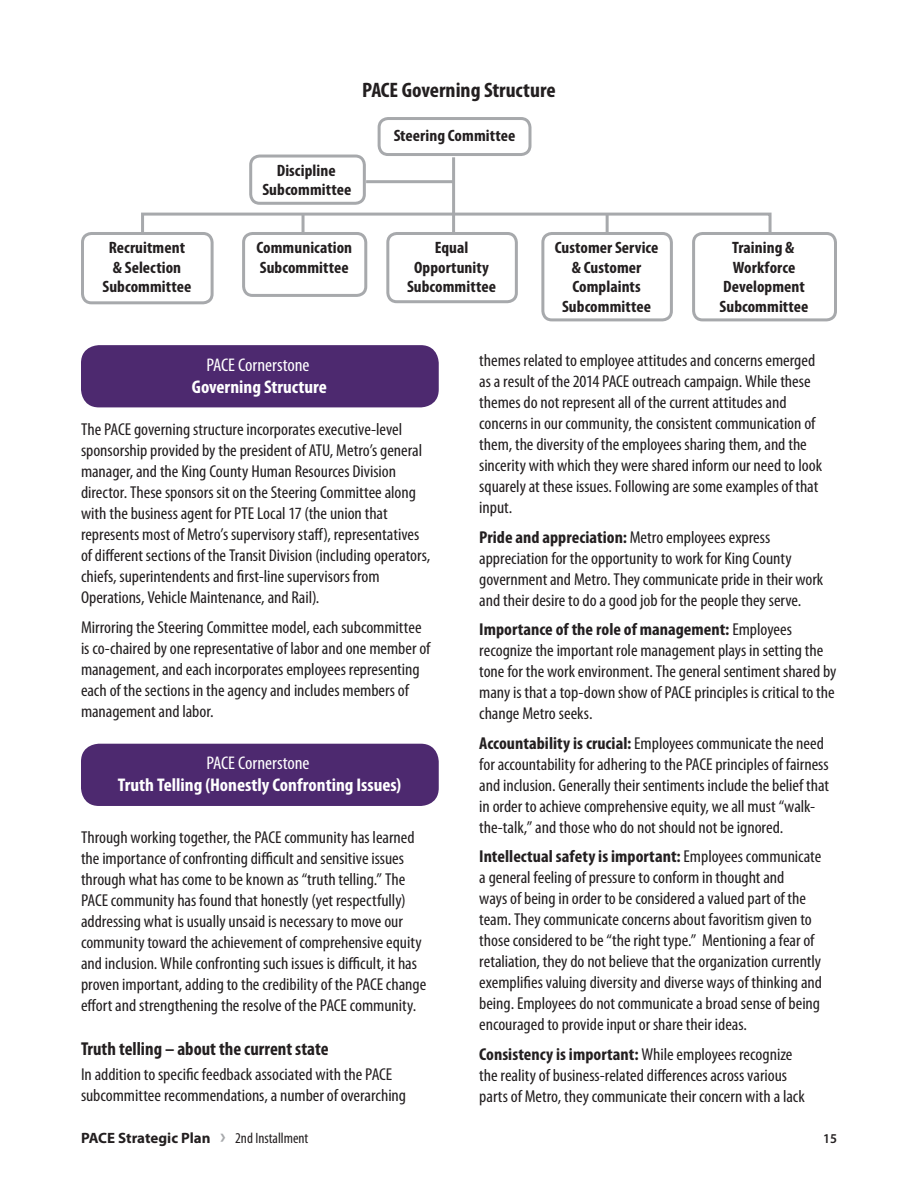
<style>
.page{position:relative;width:918px;height:1188px;background:#fff}
.page>*{position:absolute;margin:0;border:0;box-sizing:border-box;transform-origin:0 0}
.Call_outs_center__NS{font:700 condensed 21px "Myriad Pro";color:#231f20;scale:1.05 1}
.Subhead_level_2{font:700 condensed 18.75px "Myriad Pro";color:#231f20}
.Cornerstone_content{font:700 condensed 18.45px "Myriad Pro";color:#fff;scale:1.05 1}
.Cornerstone_title{font:condensed 18.45px "Myriad Pro";letter-spacing:-.005em;color:#fff;scale:1.05 1}
.Body_10_5_13__PACE{font:condensed 17.25px/21px "Myriad Pro";color:#231f20;scale:1.05 1}
.Call_outs_center__NS-2{font:700 condensed 16.5px/19.5px "Myriad Pro";letter-spacing:.005em;color:#231f20;text-align:center;scale:1.05 1}
.t1{font:700 15px "Myriad Pro";color:#231f20}
.t2{font:600 13.5px "Myriad Pro";color:#231f20;scale:.96 1}
.s1{font-weight:700}
.s2{font-size:21px;color:#a7a9ac}
.s3{font-weight:400;font-stretch:condensed}
</style>
<div class="page">
<div style="left:81px;top:345px;width:358px;height:62px;background:#4d296f;border-radius:18px"></div>
<div style="left:81px;top:744px;width:358px;height:62px;background:#4d296f;border-radius:18px"></div>
<div style="left:378px;top:117px;width:153px;height:39px;border:3px solid #a7a9ac;border-radius:9px"></div>
<div style="left:249px;top:155px;width:117px;height:50px;border:3px solid #a7a9ac;border-radius:9px"></div>
<div style="left:81px;top:232px;width:133px;height:72px;border:3px solid #a7a9ac;border-radius:9px"></div>
<div style="left:242px;top:232px;width:125px;height:65px;border:3px solid #a7a9ac;border-radius:9px"></div>
<div style="left:386px;top:232px;width:132px;height:71px;border:3px solid #a7a9ac;border-radius:9px"></div>
<div style="left:541px;top:232px;width:132px;height:89px;border:3px solid #a7a9ac;border-radius:9px"></div>
<hr style="left:452px;top:157px;width:3px;height:77px;background:#a7a9ac">
<svg style="left:140px;top:212px;width:632px;height:26px"></svg>
<hr style="left:366px;top:180px;width:88px;height:3px;background:#a7a9ac">
<hr style="left:302px;top:214px;width:3px;height:20px;background:#a7a9ac">
<hr style="left:606px;top:213px;width:3px;height:21px;background:#a7a9ac">
<div style="left:694px;top:233px;width:141px;height:87px;background:#fff;border-radius:9px"></div>
<div style="left:692px;top:232px;width:145px;height:89px;border:3px solid #a7a9ac;border-radius:9px"></div>
<p class="Call_outs_center__NS" style="left:362px;top:77px;width:186px">PACE Governing Structure</p>
<p class="Call_outs_center__NS-2" style="left:262px;top:160px;width:86px">Discipline<br>Subcommittee</p>
<p class="Call_outs_center__NS-2" style="left:394px;top:126px;width:117px">Steering Committee</p>
<p class="Call_outs_center__NS-2" style="left:103px;top:238px;width:86px">Recruitment &amp; Selection<br>Subcommittee</p>
<p class="Call_outs_center__NS-2" style="left:256px;top:238px;width:93px;text-align:left">Communication<br>Subcommittee</p>
<p class="Call_outs_center__NS-2" style="left:407px;top:238px;width:86px">Equal<br>Opportunity<br>Subcommittee</p>
<p class="Call_outs_center__NS-2" style="left:555px;top:238px;width:100px">Customer Service &amp; Customer<br>Complaints<br>Subcommittee</p>
<p class="Call_outs_center__NS-2" style="left:720px;top:238px;width:86px">Training &amp;<br>Workforce<br>Development<br>Subcommittee</p>
<p class="Cornerstone_title" style="left:206px;top:354px;width:100px">PACE Cornerstone</p>
<p class="Cornerstone_content" style="left:192px;top:375px;width:130px">Governing Structure</p>
<p class="Body_10_5_13__PACE" style="left:81px;top:419px;width:334px">The PACE governing structure incorporates executive-level sponsorship provided by the president of ATU, Metro’s general manager, and the King County Human Resources Division director. These sponsors sit on the Steering Committee along with the business agent for PTE Local 17 (the union that represents most of Metro’s supervisory staff), representatives of different sections of the Transit Division (including operators, chiefs, superintendents and first-line supervisors from Operations, Vehicle Maintenance, and Rail).</p>
<p class="Body_10_5_13__PACE" style="left:81px;top:617px;width:334px">Mirroring the Steering Committee model, each subcommittee is co-chaired by one representative of labor and one member of management, and each incorporates employees representing each of the sections in the agency and includes members of management and labor.</p>
<p class="Cornerstone_title" style="left:206px;top:752px;width:100px">PACE Cornerstone</p>
<p class="Cornerstone_content" style="left:118px;top:774px;width:271px">Truth Telling (Honestly Confronting Issues)</p>
<p class="Body_10_5_13__PACE" style="left:81px;top:826px;width:330px">Through working together, the PACE community has learned the importance of confronting difficult and sensitive issues through what has come to be known as “truth telling.” The PACE community has found that honestly (yet respectfully) addressing what is usually unsaid is necessary to move our community toward the achievement of comprehensive equity and inclusion. While confronting such issues is difficult, it has proven important, adding to the credibility of the PACE change effort and strengthening the resolve of the PACE community.</p>
<p class="Subhead_level_2" style="left:81px;top:1037px;width:249px">Truth telling – about the current state</p>
<p class="Body_10_5_13__PACE" style="left:81px;top:1064px;width:311px">In addition to specific feedback associated with the PACE subcommittee recommendations, a number of overarching</p>
<p class="Body_10_5_13__PACE" style="left:479px;top:350px;width:328px">themes related to employee attitudes and concerns emerged as a result of the 2014 PACE outreach campaign. While these themes do not represent all of the current attitudes and concerns in our community, the consistent communication of them, the diversity of the employees sharing them, and the sincerity with which they were shared inform our need to look squarely at these issues. Following are some examples of that input.</p>
<p class="Body_10_5_13__PACE" style="left:479px;top:526px;width:329px"><span class="s1">Pride and appreciation:</span> Metro employees express appreciation for the opportunity to work for King County government and Metro. They communicate pride in their work and their desire to do a good job for the people they serve.</p>
<p class="Body_10_5_13__PACE" style="left:479px;top:619px;width:342px"><span class="s1">Importance of the role of management:</span> Employees recognize the important role management plays in setting the tone for the work environment. The general sentiment shared by many is that a top-down show of PACE principles is critical to the change Metro seeks.</p>
<p class="Body_10_5_13__PACE" style="left:479px;top:732px;width:335px"><span class="s1">Accountability is crucial:</span> Employees communicate the need for accountability for adhering to the PACE principles of fairness and inclusion. Generally their sentiments include the belief that in order to achieve comprehensive equity, we all must “walk&shy;the-talk,” and those who do not should not be ignored.</p>
<p class="Body_10_5_13__PACE" style="left:479px;top:846px;width:328px"><span class="s1">Intellectual safety is important:</span> Employees communicate a general feeling of pressure to conform in thought and<br>ways of being in order to be considered a valued part of the team. They communicate concerns about favoritism given to those considered to be “the right type.” Mentioning a fear of retaliation, they do not believe that the organization currently exemplifies valuing diversity and diverse ways of thinking and being. Employees do not communicate a broad sense of being encouraged to provide input or share their ideas.</p>
<p class="Body_10_5_13__PACE" style="left:479px;top:1044px;width:312px"><span class="s1">Consistency is important:</span> While employees recognize the reality of business-related differences across various parts of Metro, they communicate their concern with a lack</p>
<p class="t1" style="left:81px;top:1128px;width:229px">PACE Strategic Plan <span class="s2">›</span> <span class="s3">2nd Installment</span></p>
<p class="t2" style="left:823px;top:1130px;width:16px">15</p>
</div>
